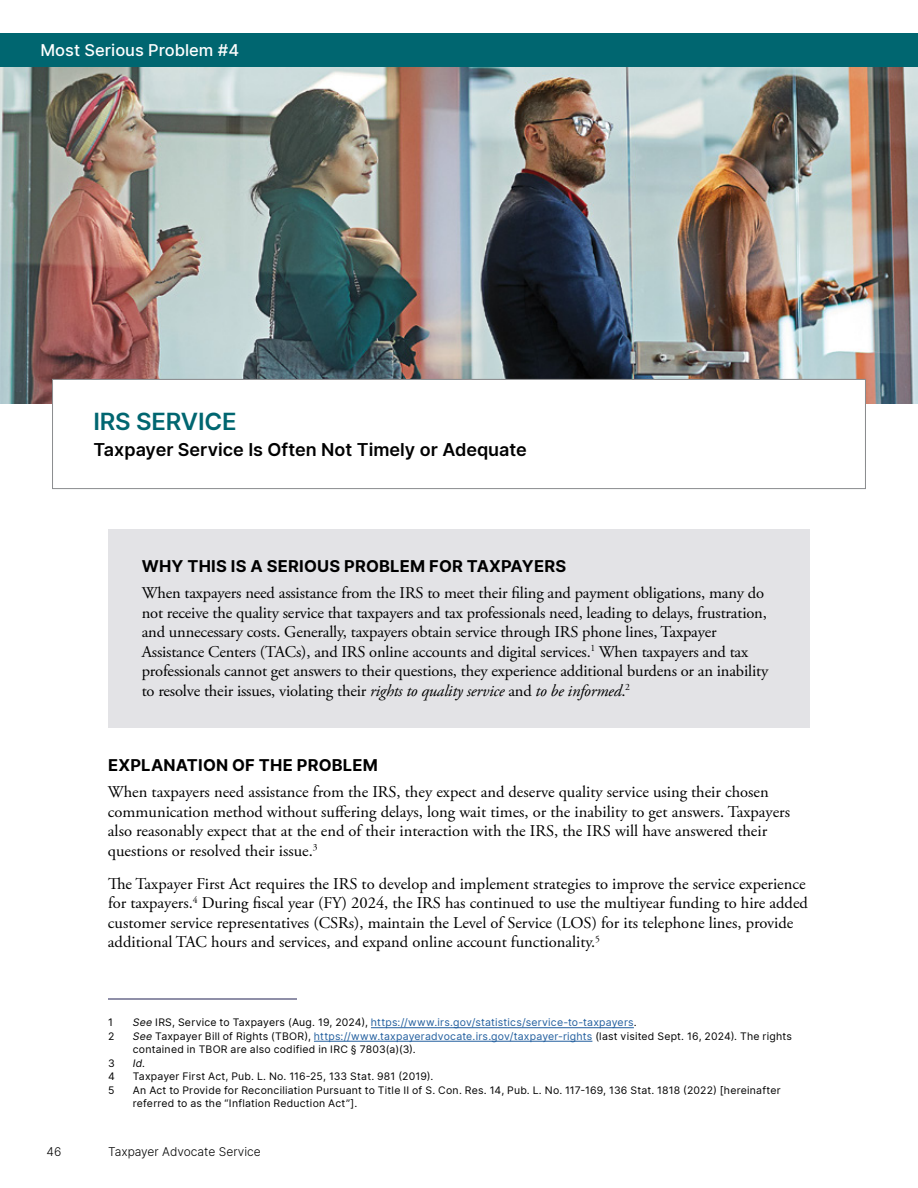
<style>
.page{position:relative;width:918px;height:1188px;background:#fff}
.page>*{position:absolute;margin:0;border:0;box-sizing:border-box;transform-origin:0 0}
.t1{font:600 24px "Inter";letter-spacing:-.01em;color:#006670}
.t2{font:600 18px "Inter";color:#000}
.t3{font:16.5px/19.5px "Adobe Garamond Pro";color:#000}
.t4{font:700 16.5px "Inter";letter-spacing:.01em;color:#000}
.t5{font:500 16.5px "Inter";color:#fff}
.t6{font:300 12px "Inter";color:#000}
.t7{font:10.5px/13.5px "Inter";letter-spacing:.02em;color:#000}
.t8{font:10.5px "Inter";letter-spacing:.02em;color:#215e9e}
.t9{font:italic 10.5px "Inter";color:#000}
.s1{font-style:italic}
.s2{font-style:italic;color:#000}
.s3{color:#000}
.s4{color:#215e9e}
</style>
<div class="page">
<img style="left:0;top:67px;width:918px;height:337px">
<div style="left:0;top:33px;width:918px;height:34px;background:#006670"></div>
<div style="left:53px;top:379px;width:812px;height:110px;background:#fff"></div>
<div style="left:52px;top:379px;width:814px;height:110px;border:1px solid #8a8c8e"></div>
<div style="left:108px;top:529px;width:702px;height:47px;background:#e3e3e6"></div>
<div style="left:108px;top:573px;width:702px;height:154px;background:#e3e3e6"></div>
<hr style="left:108px;top:999px;width:189px;height:1px;background:#212053">
<hr style="left:371px;top:1027px;width:263px;height:1px;background:#215e9e">
<hr style="left:314px;top:1041px;width:278px;height:1px;background:#215e9e">
<p class="t5" style="left:40px;top:38px;width:200px">Most Serious Problem #4</p>
<p class="t5" style="left:228px;top:38px;width:12px">X</p>
<h1 class="t1" style="left:94px;top:392px;width:186px">PROBLEM TITLE</h1>
<h1 class="t1" style="left:94px;top:403px;width:145px">IRS SERVICE</h1>
<p class="t2" style="left:93px;top:436px;width:435px">Taxpayer Service Is Often Not Timely or Adequate</p>
<p class="t4" style="left:142px;top:554px;width:426px">WHY THIS IS A SERIOUS PROBLEM FOR TAXPAYERS</p>
<p class="t3" style="left:142px;top:584px;width:628px">When taxpayers need assistance from the IRS to meet their filing and payment obligations, many do not receive the quality service that taxpayers and tax professionals need, leading to delays, frustration, and unnecessary costs. Generally, taxpayers obtain service through IRS phone lines, Taxpayer Assistance Centers (TACs), and IRS online accounts and digital services.<sup>1</sup> When taxpayers and tax professionals cannot get answers to their questions, they experience additional burdens or an inability to resolve their issues, violating their <span class="s1">rights to quality service</span> and <span class="s1">to be informed</span>.<sup>2</sup></p>
<p class="t4" style="left:108px;top:753px;width:271px">EXPLANATION OF THE PROBLEM</p>
<p class="t3" style="left:108px;top:783px;width:684px">When taxpayers need assistance from the IRS, they expect and deserve quality service using their chosen communication method without suffering delays, long wait times, or the inability to get answers. Taxpayers also reasonably expect that at the end of their interaction with the IRS, the IRS will have answered their questions or resolved their issue.<sup>3</sup></p>
<p class="t3" style="left:108px;top:874px;width:701px">The Taxpayer First Act requires the IRS to develop and implement strategies to improve the service experience for taxpayers.<sup>4</sup> During fiscal year (FY) 2024, the IRS has continued to use the multiyear funding to hire added customer service representatives (CSRs), maintain the Level of Service (LOS) for its telephone lines, provide additional TAC hours and services, and expand online account functionality.<sup>5</sup></p>
<p class="t7" style="left:108px;top:1015px;width:6px">1</p>
<p class="t8" style="left:133px;top:1015px;width:504px"><span class="s2">See</span> <span class="s3">IRS, Service to Taxpayers (Aug. 19, 2024),</span> https://www.irs.gov/statistics/service-to-taxpayers<span class="s3">.</span></p>
<p class="t7" style="left:108px;top:1029px;width:8px">2</p>
<p class="t7" style="left:133px;top:1029px;width:661px"><span class="s1">See</span> Taxpayer Bill of Rights (TBOR), <span class="s4">https://www.taxpayeradvocate.irs.gov/taxpayer-rights</span> (last visited Sept. 16, 2024). The rights contained in TBOR are also codified in IRC § 7803(a)(3).</p>
<p class="t7" style="left:108px;top:1056px;width:8px">3</p>
<p class="t9" style="left:133px;top:1055px;width:14px">Id.</p>
<p class="t7" style="left:108px;top:1069px;width:8px">4</p>
<p class="t7" style="left:133px;top:1069px;width:302px">Taxpayer First Act, Pub. L. No. 116-25, 133 Stat. 981 (2019).</p>
<p class="t7" style="left:108px;top:1083px;width:8px">5</p>
<p class="t7" style="left:133px;top:1083px;width:649px">An Act to Provide for Reconciliation Pursuant to Title II of S. Con. Res. 14, Pub. L. No. 117-169, 136 Stat. 1818 (2022) [hereinafter referred to as the “Inflation Reduction Act”].</p>
<p class="t6" style="left:47px;top:1144px;width:16px">46</p>
<p class="t6" style="left:108px;top:1144px;width:154px">Taxpayer Advocate Service</p>
</div>
